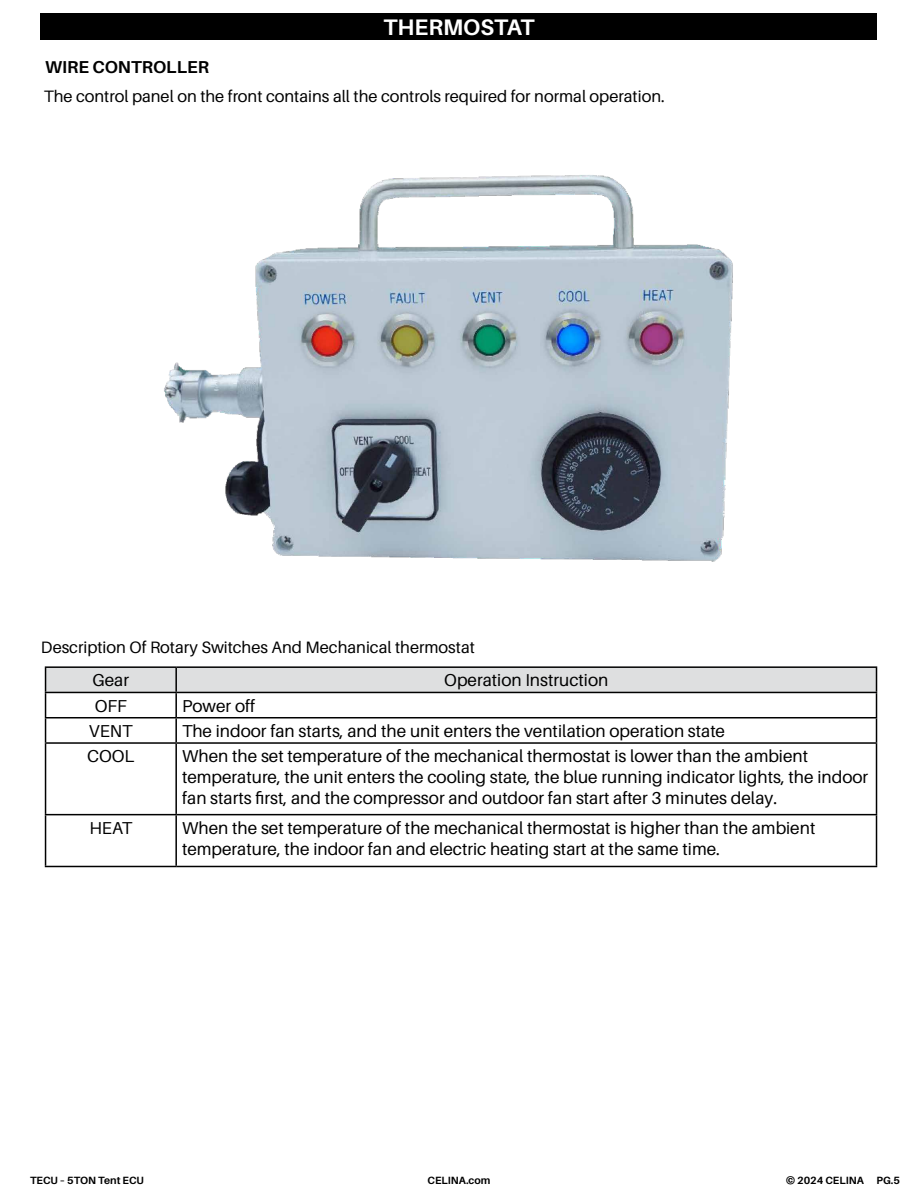
<style>
.page{position:relative;width:918px;height:1188px;background:#fff}
.page>*{position:absolute;margin:0;border:0;box-sizing:border-box;transform-origin:0 0}
.t1{font:700 22.5px "Aileron";color:#fff}
.t2{font:17.25px/20.7px "Aileron";color:#000}
.t3{font:700 17.25px "Aileron";color:#000}
.t4{font:16.5px "Aileron";color:#000}
.t5{font:700 10.5px "Aileron";color:#000}
</style>
<div class="page">
<div style="left:41px;top:13px;width:836px;height:27px;background:#000"></div>
<hr style="left:45px;top:666px;width:131px;height:2px;background:#000">
<hr style="left:176px;top:666px;width:701px;height:2px;background:#000">
<svg style="left:45px;top:667px;width:832px;height:75px"></svg>
<hr style="left:45px;top:742px;width:131px;height:2px;background:#000">
<hr style="left:45px;top:744px;width:1px;height:70px;background:#000">
<hr style="left:176px;top:742px;width:701px;height:2px;background:#000">
<hr style="left:175px;top:744px;width:2px;height:70px;background:#000">
<hr style="left:876px;top:744px;width:1px;height:70px;background:#000">
<hr style="left:45px;top:814px;width:131px;height:1px;background:#000">
<hr style="left:45px;top:815px;width:1px;height:51px;background:#000">
<hr style="left:176px;top:814px;width:701px;height:1px;background:#000">
<hr style="left:175px;top:815px;width:2px;height:51px;background:#000">
<hr style="left:876px;top:815px;width:1px;height:51px;background:#000">
<hr style="left:45px;top:866px;width:131px;height:1px;background:#000">
<hr style="left:176px;top:866px;width:701px;height:1px;background:#000">
<img style="left:164px;top:175px;width:569px;height:386px">
<h1 class="t1" style="left:384px;top:15px;width:152px">THERMOSTAT</h1>
<p class="t3" style="left:45px;top:57px;width:165px">WIRE CONTROLLER</p>
<p class="t4" style="left:44px;top:87px;width:622px">The control panel on the front contains all the controls required for normal operation.</p>
<p class="t4" style="left:41px;top:638px;width:435px">Description Of Rotary Switches And Mechanical thermostat</p>
<p class="t2" style="left:93px;top:670px;width:38px">Gear</p>
<p class="t2" style="left:444px;top:670px;width:166px">Operation Instruction</p>
<p class="t2" style="left:95px;top:696px;width:34px">OFF</p>
<p class="t2" style="left:182px;top:696px;width:74px">Power off</p>
<p class="t2" style="left:89px;top:721px;width:45px">VENT</p>
<p class="t2" style="left:182px;top:721px;width:544px">The indoor fan starts, and the unit enters the ventilation operation state</p>
<p class="t2" style="left:87px;top:746px;width:49px">COOL</p>
<p class="t2" style="left:182px;top:746px;width:688px">When the set temperature of the mechanical thermostat is lower than the ambient temperature, the unit enters the cooling state, the blue running indicator lights, the indoor fan starts first, and the compressor and outdoor fan start after 3 minutes delay.</p>
<p class="t2" style="left:89px;top:818px;width:45px">HEAT</p>
<p class="t2" style="left:182px;top:818px;width:635px">When the set temperature of the mechanical thermostat is higher than the ambient temperature, the indoor fan and electric heating start at the same time.</p>
<p class="t5" style="left:30px;top:1175px;width:115px">TECU – 5TON Tent ECU</p>
<p class="t5" style="left:428px;top:1175px;width:64px">CELINA.com</p>
<p class="t5" style="left:786px;top:1175px;width:115px">© 2024 CELINA PG.5</p>
</div>
